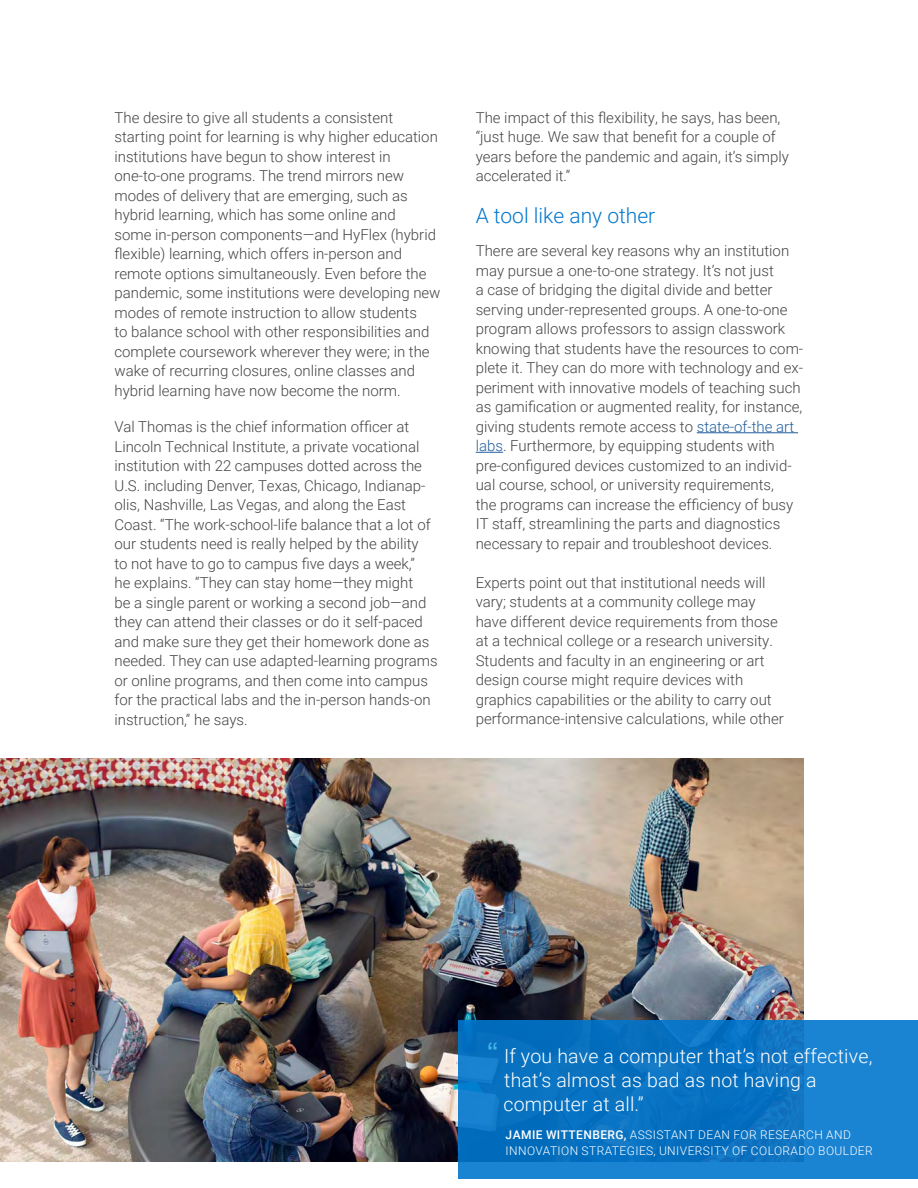
<style>
.page{position:relative;width:918px;height:1188px;background:#fff}
.page>*{position:absolute;margin:0;border:0;box-sizing:border-box;transform-origin:0 0}
.t1{font:30px "Helvetica";color:#42b6e6}
.t2{font:300 21px "Roboto";color:#0076ce}
.t3{font:300 19.5px/24px "Roboto";letter-spacing:.01em;color:#fff}
.t4{font:300 15px/19.5px "Roboto";color:#444}
.t5{font:300 12px/16.5px "Roboto";letter-spacing:.035em;color:#fff}
.s1{color:#215e9e}
.s2{font-weight:500}
</style>
<div class="page">
<hr style="left:697px;top:432px;width:101px;height:1px;background:#215e9e">
<svg style="left:476px;top:452px;width:27px;height:1px"></svg>
<img style="left:0;top:758px;width:803px;height:404px">
<svg style="left:459px;top:1020px;width:459px;height:159px;background:#0e77c6"></svg>
<p class="t4" style="left:114px;top:107px;width:328px">The desire to give all students a consistent starting point for learning is why higher education institutions have begun to show interest in one-to-one programs. The trend mirrors new modes of delivery that are emerging, such as hybrid learning, which has some online and<br>some in-person components—and HyFlex (hybrid flexible) learning, which offers in-person and remote options simultaneously. Even before the pandemic, some institutions were developing new modes of remote instruction to allow students<br>to balance school with other responsibilities and complete coursework wherever they were; in the wake of recurring closures, online classes and hybrid learning have now become the norm.</p>
<p class="t4" style="left:114px;top:416px;width:325px">Val Thomas is the chief information officer at Lincoln Technical Institute, a private vocational institution with 22 campuses dotted across the U.S. including Denver, Texas, Chicago, Indianap&shy;olis, Nashville, Las Vegas, and along the East Coast. “The work-school-life balance that a lot of our students need is really helped by the ability<br>to not have to go to campus five days a week,”<br>he explains. “They can stay home—they might<br>be a single parent or working a second job—and they can attend their classes or do it self-paced and make sure they get their homework done as needed. They can use adapted-learning programs or online programs, and then come into campus for the practical labs and the in-person hands-on instruction,” he says.</p>
<p class="t4" style="left:476px;top:107px;width:315px">The impact of this flexibility, he says, has been, “just huge. We saw that benefit for a couple of years before the pandemic and again, it’s simply accelerated it.”</p>
<h2 class="t2" style="left:476px;top:201px;width:181px">A tool like any other</h2>
<p class="t4" style="left:476px;top:241px;width:329px">There are several key reasons why an institution may pursue a one-to-one strategy. It’s not just<br>a case of bridging the digital divide and better serving under-represented groups. A one-to-one program allows professors to assign classwork knowing that students have the resources to com&shy;plete it. They can do more with technology and ex&shy;periment with innovative models of teaching such as gamification or augmented reality, for instance, giving students remote access to <span class="s1">state-of-the art labs</span>. Furthermore, by equipping students with pre-configured devices customized to an individ&shy;ual course, school, or university requirements,<br>the programs can increase the efficiency of busy IT staff, streamlining the parts and diagnostics necessary to repair and troubleshoot devices.</p>
<p class="t4" style="left:476px;top:572px;width:310px">Experts point out that institutional needs will vary; students at a community college may have different device requirements from those at a technical college or a research university.<br>Students and faculty in an engineering or art design course might require devices with graphics capabilities or the ability to carry out performance-intensive calculations, while other</p>
<h1 class="t1" style="left:488px;top:1030px;width:11px">“</h1>
<h3 class="t3" style="left:504px;top:1043px;width:370px">If you have a computer that’s not effective, that’s almost as bad as not having a computer at all.”</h3>
<p class="t5" style="left:506px;top:1126px;width:369px"><span class="s2">JAMIE WITTENBERG,</span> ASSISTANT DEAN FOR RESEARCH AND<br>INNOVATION STRATEGIES, UNIVERSITY OF COLORADO BOULDER</p>
</div>
